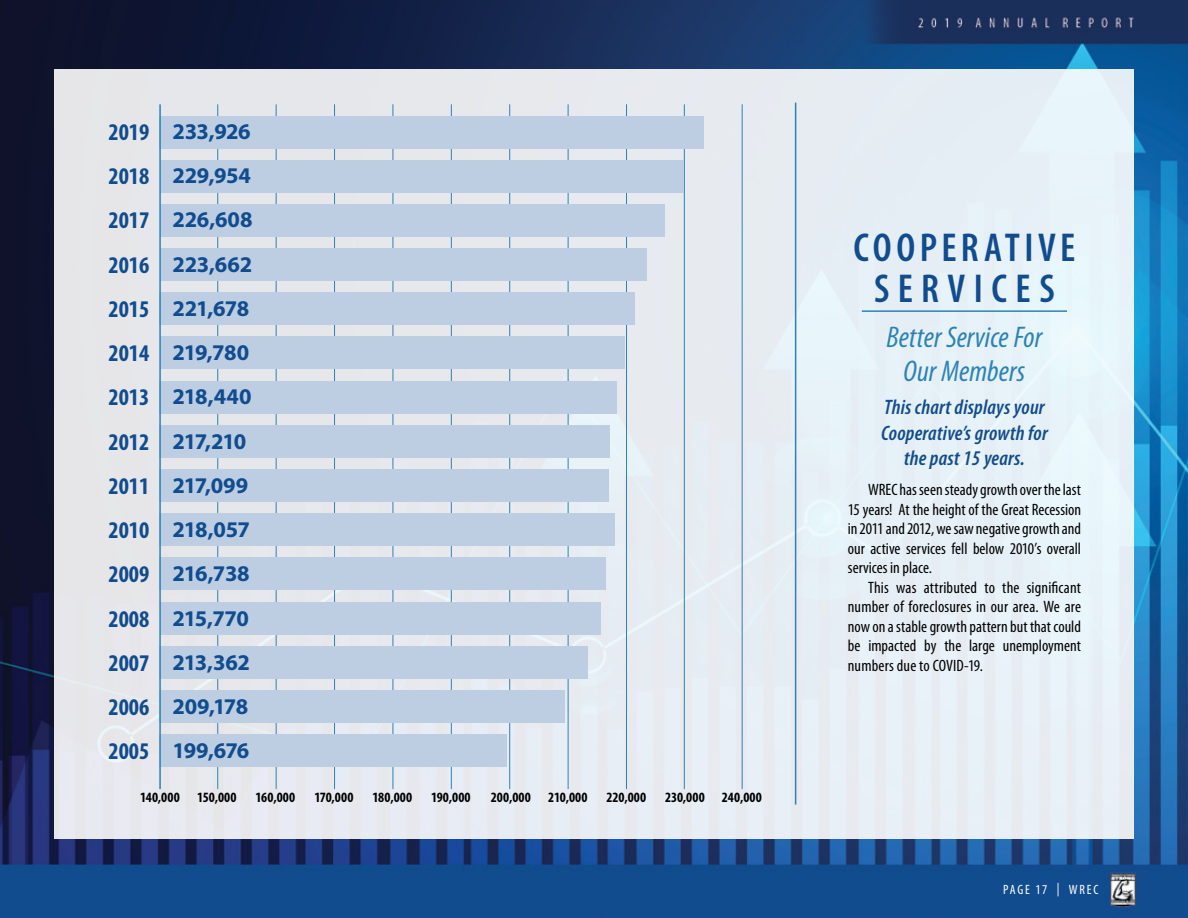
<style>
.page{position:relative;width:1188px;height:918px;background:#fff}
.page>*{position:absolute;margin:0;border:0;box-sizing:border-box;transform-origin:0 0}
.t1{font:600 condensed 40.5px/40.5px "Myriad Pro";letter-spacing:.12em;color:#114c8f;text-align:center}
.t2{font:italic condensed 30px/34.5px "Myriad Pro";letter-spacing:.005em;color:#2c82b7;text-align:center}
.t3{font:700 condensed 24px/44.2px "Myriad Pro";color:#114c8f;text-align:justify}
.t4{font:700 22.5px/44.2px "Myriad Pro";letter-spacing:-.025em;color:#114c8f}
.t5{font:italic 600 condensed 21px/25.5px "Myriad Pro";letter-spacing:.01em;color:#114c8f;text-align:center}
.t6{font:condensed 16.5px/19.5px "Myriad Pro";color:#000;text-align:justify}
.t7{font:700 condensed 14.25px "Myriad Pro";letter-spacing:.01em;color:#000}
.t8{font:condensed 13.5px "Myriad Pro";letter-spacing:.135em;color:#fff}
</style>
<div class="page">
<img style="left:0;top:0;width:1188px;height:918px">
<div style="left:54px;top:69px;width:1080px;height:769px;background:#e7ecf2"></div>
<hr style="left:217px;top:104px;width:1px;height:685px;background:#2c82b7">
<hr style="left:393px;top:104px;width:1px;height:685px;background:#2c82b7">
<hr style="left:568px;top:104px;width:1px;height:685px;background:#2c82b7">
<hr style="left:684px;top:104px;width:1px;height:685px;background:#2c82b7">
<hr style="left:276px;top:104px;width:1px;height:685px;background:#2c82b7">
<hr style="left:451px;top:104px;width:1px;height:685px;background:#2c82b7">
<hr style="left:626px;top:104px;width:1px;height:685px;background:#2c82b7">
<hr style="left:742px;top:104px;width:1px;height:685px;background:#2c82b7">
<hr style="left:334px;top:104px;width:1px;height:685px;background:#2c82b7">
<hr style="left:509px;top:104px;width:1px;height:685px;background:#2c82b7">
<div style="left:160px;top:425px;width:450px;height:33px;background:#bdcee3"></div>
<div style="left:160px;top:381px;width:457px;height:33px;background:#bdcee3"></div>
<div style="left:160px;top:337px;width:465px;height:32px;background:#bdcee3"></div>
<div style="left:160px;top:734px;width:347px;height:33px;background:#bdcee3"></div>
<div style="left:160px;top:690px;width:405px;height:33px;background:#bdcee3"></div>
<div style="left:160px;top:646px;width:428px;height:33px;background:#bdcee3"></div>
<div style="left:160px;top:602px;width:441px;height:32px;background:#bdcee3"></div>
<div style="left:160px;top:557px;width:446px;height:33px;background:#bdcee3"></div>
<div style="left:160px;top:513px;width:455px;height:33px;background:#bdcee3"></div>
<div style="left:160px;top:469px;width:449px;height:33px;background:#bdcee3"></div>
<div style="left:160px;top:292px;width:475px;height:33px;background:#bdcee3"></div>
<div style="left:160px;top:248px;width:487px;height:33px;background:#bdcee3"></div>
<div style="left:160px;top:160px;width:523px;height:33px;background:#bdcee3"></div>
<div style="left:160px;top:204px;width:504px;height:33px;background:#bdcee3"></div>
<div style="left:160px;top:116px;width:544px;height:33px;background:#bdcee3"></div>
<hr style="left:862px;top:310px;width:205px;height:2px;background:#2c82b7">
<hr style="left:795px;top:103px;width:1px;height:702px;background:#2c82b7">
<hr style="left:159px;top:104px;width:2px;height:685px;background:#2c82b7">
<h3 class="t3" style="left:109px;top:109px;width:42px">2019<br>2018<br>2017<br>2016<br>2015<br>2014<br>2013<br>2012<br>2011<br>2010<br>2009<br>2008<br>2007<br>2006<br>2005</h3>
<h3 class="t4" style="left:173px;top:108px;width:82px">233,926<br>229,954<br>226,608<br>223,662<br>221,678<br>219,780<br>218,440<br>217,210<br>217,099<br>218,057<br>216,738<br>215,770<br>213,362<br>209,178<br>199,676</h3>
<p class="t7" style="left:140px;top:788px;width:98px">140,000 150,000</p>
<p class="t7" style="left:256px;top:788px;width:41px">160,000</p>
<p class="t7" style="left:314px;top:788px;width:41px">170,000</p>
<p class="t7" style="left:373px;top:788px;width:41px">180,000</p>
<p class="t7" style="left:431px;top:788px;width:41px">190,000</p>
<p class="t7" style="left:491px;top:788px;width:98px">200,000 210,000</p>
<p class="t7" style="left:607px;top:788px;width:41px">220,000</p>
<p class="t7" style="left:665px;top:788px;width:98px">230,000 240,000</p>
<h1 class="t1" style="left:853px;top:228px;width:224px">COOPERATIVE<br>SERVICES</h1>
<h2 class="t2" style="left:887px;top:319px;width:157px">Better Service For<br>Our Members</h2>
<p class="t5" style="left:881px;top:395px;width:168px">This chart displays your<br>Cooperative’s growth for the past 15 years.</p>
<p class="t6" style="left:848px;top:480px;width:235px;text-indent:20px">WREC has seen steady growth over the last 15 years! At the height of the Great Recession in 2011 and 2012, we saw negative growth and our active services fell below 2010’s overall services in place.</p>
<p class="t6" style="left:848px;top:577px;width:235px;text-indent:20px">This was attributed to the significant number of foreclosures in our area. We are now on a stable growth pattern but that could be impacted by the large unemployment numbers due to COVID-19.</p>
<p class="t8" style="left:1003px;top:882px;width:97px">PAGE 17 | WREC</p>
</div>
